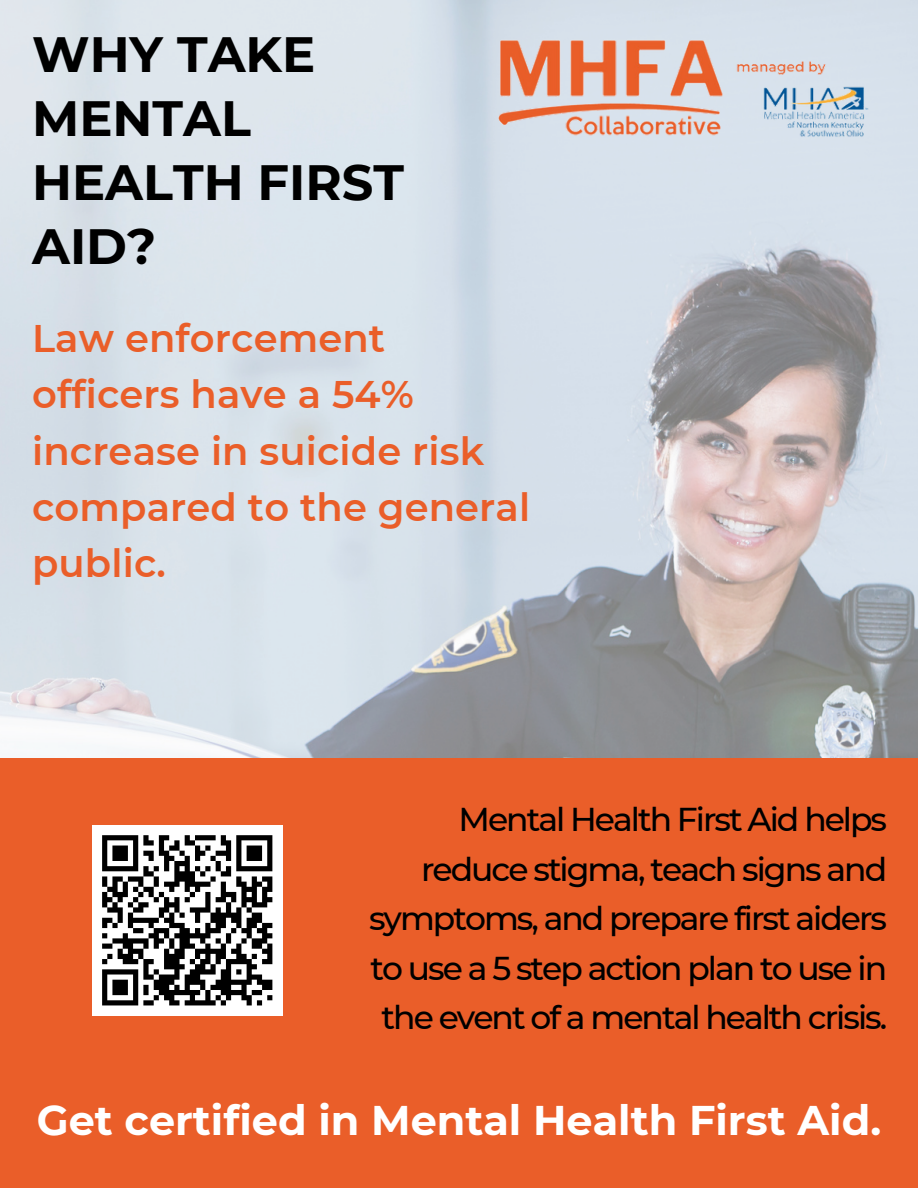
<style>
.page{position:relative;width:918px;height:1188px;background:#fff}
.page>*{position:absolute;margin:0;border:0;box-sizing:border-box;transform-origin:0 0}
.t1{font:700 49.5px/64.2px "Montserrat";color:#000}
.t2{font:700 41.4px "Montserrat";color:#fff}
.t3{font:600 38.4px/56.2px "Montserrat";letter-spacing:.005em;color:#ea5e29}
.t4{font:500 33px/49.5px "Montserrat";letter-spacing:-.06em;color:#000;text-align:right}
</style>
<div class="page">
<img style="left:0;top:0;width:918px;height:758px">
<div style="left:0;top:758px;width:918px;height:430px;background:#ea5e29"></div>
<img style="left:483px;top:26px;width:393px;height:118px">
<div style="left:92px;top:825px;width:191px;height:191px;background:#fff"></div>
<svg style="left:102px;top:835px;width:171px;height:171px"></svg>
<p class="t1" style="left:32px;top:22px;width:373px">WHY TAKE<br>MENTAL<br>HEALTH FIRST<br>AID?</p>
<h1 class="t3" style="left:32px;top:310px;width:500px">Law enforcement officers have a 54% increase in suicide risk compared to the general public.</h1>
<h2 class="t4" style="left:369px;top:795px;width:520px">Mental Health First Aid helps reduce stigma, teach signs and symptoms, and prepare first aiders to use a 5 step action plan to use in the event of a mental health crisis.</h2>
<p class="t2" style="left:37px;top:1095px;width:846px">Get certified in Mental Health First Aid.</p>
</div>
